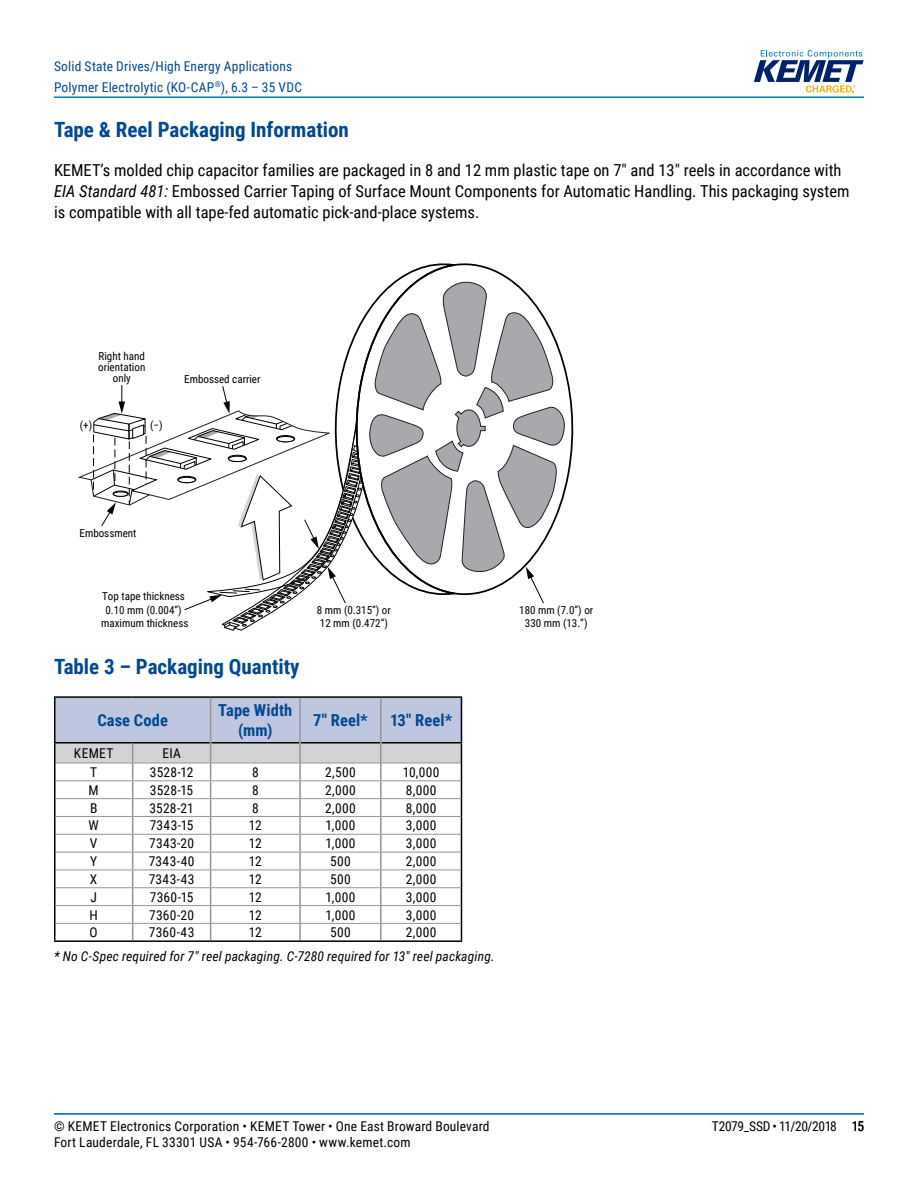
<style>
.page{position:relative;width:918px;height:1188px;background:#fff}
.page>*{position:absolute;margin:0;border:0;box-sizing:border-box;transform-origin:0 0}
.t1{font:700 21px "Roboto Condensed";color:#004990}
.t2{font:16.5px/21px "Roboto Condensed";color:#000}
.t3{font:700 16.5px/19.8px "Roboto Condensed";letter-spacing:.005em;color:#004990;text-align:center}
.t4{font:13.5px "Roboto Condensed";letter-spacing:.015em;color:#000}
.t5{font:13.5px/21px "Roboto Condensed";letter-spacing:.015em;color:#004990}
.t6{font:italic 13.5px "Roboto Condensed";letter-spacing:.015em;color:#000}
.t7{font:13.5px "Roboto Condensed";letter-spacing:-.025em;color:#000}
.t8{font:11.1px/13.2px "Roboto Condensed";color:#000;text-align:center}
.s1{font-style:italic}
</style>
<div class="page">
<hr style="left:54px;top:1113px;width:810px;height:2px;background:#007dc3">
<hr style="left:54px;top:96px;width:810px;height:2px;background:#007dc3">
<svg style="left:754px;top:50px;width:110px;height:43px"></svg>
<svg style="left:466px;top:263px;width:108px;height:225px"></svg>
<svg style="left:338px;top:263px;width:128px;height:287px"></svg>
<svg style="left:78px;top:385px;width:285px;height:246px"></svg>
<svg style="left:369px;top:278px;width:197px;height:325px"></svg>
<hr style="left:54px;top:696px;width:79px;height:2px;background:#000">
<hr style="left:133px;top:696px;width:78px;height:2px;background:#000">
<hr style="left:211px;top:696px;width:89px;height:2px;background:#000">
<hr style="left:300px;top:696px;width:81px;height:2px;background:#000">
<hr style="left:381px;top:696px;width:81px;height:2px;background:#000">
<svg style="left:54px;top:697px;width:408px;height:243px"></svg>
<hr style="left:54px;top:940px;width:79px;height:2px;background:#000">
<hr style="left:133px;top:940px;width:78px;height:2px;background:#000">
<hr style="left:211px;top:940px;width:89px;height:2px;background:#000">
<hr style="left:300px;top:940px;width:81px;height:2px;background:#000">
<hr style="left:381px;top:940px;width:81px;height:2px;background:#000">
<p class="t5" style="left:54px;top:55px;width:250px">Solid State Drives/High Energy Applications<br>Polymer Electrolytic (KO-CAP<sup>®</sup>), 6.3 – 35 VDC</p>
<h1 class="t1" style="left:54px;top:115px;width:296px">Tape &amp; Reel Packaging Information</h1>
<p class="t2" style="left:54px;top:159px;width:797px">KEMET’s molded chip capacitor families are packaged in 8 and 12 mm plastic tape on 7" and 13" reels in accordance with<br><span class="s1">EIA Standard 481:</span> Embossed Carrier Taping of Surface Mount Components for Automatic Handling. This packaging system is compatible with all tape-fed automatic pick-and-place systems.</p>
<p class="t8" style="left:98px;top:350px;width:49px;line-height:11.1px">Right hand orientation only</p>
<p class="t8" style="left:80px;top:418px;width:14px">(+)</p>
<p class="t8" style="left:150px;top:418px;width:14px">(−)</p>
<p class="t8" style="left:184px;top:372px;width:78px">Embossed carrier</p>
<p class="t8" style="left:80px;top:526px;width:58px">Embossment</p>
<p class="t8" style="left:101px;top:589px;width:89px">Top tape thickness<br>0.10 mm (0.004”) maximum thickness</p>
<p class="t8" style="left:317px;top:603px;width:76px;text-align:left">8 mm (0.315”) or<br>12 mm (0.472”)</p>
<h1 class="t1" style="left:54px;top:652px;width:247px">Table 3 – Packaging Quantity</h1>
<p class="t3" style="left:97px;top:710px;width:72px">Case Code</p>
<p class="t3" style="left:218px;top:700px;width:76px">Tape Width (mm)</p>
<p class="t3" style="left:313px;top:710px;width:56px">7" Reel*</p>
<p class="t3" style="left:390px;top:710px;width:64px">13" Reel*</p>
<p class="t4" style="left:74px;top:744px;width:41px">KEMET</p>
<p class="t4" style="left:162px;top:744px;width:20px">EIA</p>
<p class="t4" style="left:90px;top:763px;width:9px">T</p>
<p class="t4" style="left:150px;top:763px;width:45px">3528-12</p>
<p class="t4" style="left:252px;top:763px;width:8px">8</p>
<p class="t4" style="left:325px;top:763px;width:32px">2,500</p>
<p class="t4" style="left:403px;top:763px;width:38px">10,000</p>
<p class="t4" style="left:89px;top:781px;width:12px">M</p>
<p class="t4" style="left:150px;top:781px;width:45px">3528-15</p>
<p class="t4" style="left:252px;top:781px;width:8px">8</p>
<p class="t4" style="left:325px;top:781px;width:32px">2,000</p>
<p class="t4" style="left:406px;top:781px;width:32px">8,000</p>
<p class="t4" style="left:90px;top:798px;width:9px">B</p>
<p class="t4" style="left:149px;top:798px;width:46px">3528-21</p>
<p class="t4" style="left:252px;top:798px;width:8px">8</p>
<p class="t4" style="left:325px;top:798px;width:32px">2,000</p>
<p class="t4" style="left:406px;top:798px;width:32px">8,000</p>
<p class="t4" style="left:89px;top:816px;width:12px">W</p>
<p class="t4" style="left:150px;top:816px;width:45px">7343-15</p>
<p class="t4" style="left:249px;top:816px;width:14px">12</p>
<p class="t4" style="left:326px;top:816px;width:31px">1,000</p>
<p class="t4" style="left:406px;top:816px;width:32px">3,000</p>
<p class="t4" style="left:90px;top:834px;width:9px">V</p>
<p class="t4" style="left:149px;top:834px;width:46px">7343-20</p>
<p class="t4" style="left:249px;top:834px;width:14px">12</p>
<p class="t4" style="left:326px;top:834px;width:31px">1,000</p>
<p class="t4" style="left:406px;top:834px;width:32px">3,000</p>
<p class="t4" style="left:90px;top:852px;width:9px">Y</p>
<p class="t4" style="left:149px;top:852px;width:47px">7343-40</p>
<p class="t4" style="left:249px;top:852px;width:14px">12</p>
<p class="t4" style="left:330px;top:852px;width:22px">500</p>
<p class="t4" style="left:406px;top:852px;width:32px">2,000</p>
<p class="t4" style="left:90px;top:870px;width:9px">X</p>
<p class="t4" style="left:149px;top:870px;width:47px">7343-43</p>
<p class="t4" style="left:249px;top:870px;width:14px">12</p>
<p class="t4" style="left:330px;top:870px;width:22px">500</p>
<p class="t4" style="left:406px;top:870px;width:32px">2,000</p>
<p class="t4" style="left:90px;top:887px;width:8px">J</p>
<p class="t4" style="left:150px;top:887px;width:45px">7360-15</p>
<p class="t4" style="left:249px;top:887px;width:14px">12</p>
<p class="t4" style="left:326px;top:887px;width:31px">1,000</p>
<p class="t4" style="left:406px;top:887px;width:32px">3,000</p>
<p class="t4" style="left:90px;top:905px;width:10px">H</p>
<p class="t4" style="left:149px;top:905px;width:46px">7360-20</p>
<p class="t4" style="left:249px;top:905px;width:14px">12</p>
<p class="t4" style="left:326px;top:905px;width:31px">1,000</p>
<p class="t4" style="left:406px;top:905px;width:32px">3,000</p>
<p class="t4" style="left:90px;top:923px;width:10px">O</p>
<p class="t4" style="left:149px;top:923px;width:47px">7360-43</p>
<p class="t4" style="left:249px;top:923px;width:14px">12</p>
<p class="t4" style="left:330px;top:923px;width:22px">500</p>
<p class="t4" style="left:406px;top:923px;width:32px">2,000</p>
<p class="t6" style="left:54px;top:947px;width:442px">* No C-Spec required for 7" reel packaging. C-7280 required for 13" reel packaging.</p>
<p class="t8" style="left:519px;top:603px;width:76px">180 mm (7.0”) or<br>330 mm (13.”)</p>
<p class="t4" style="left:54px;top:1116px;width:437px">© KEMET Electronics Corporation • KEMET Tower • One East Broward Boulevard</p>
<p class="t7" style="left:712px;top:1116px;width:127px">T2079_SSD • 11/20/2018</p>
<p class="t4" style="left:54px;top:1133px;width:358px">Fort Lauderdale, FL 33301 USA • 954-766-2800 • www.kemet.com</p>
<p class="t4" style="left:852px;top:1116px;width:14px">15</p>
</div>
